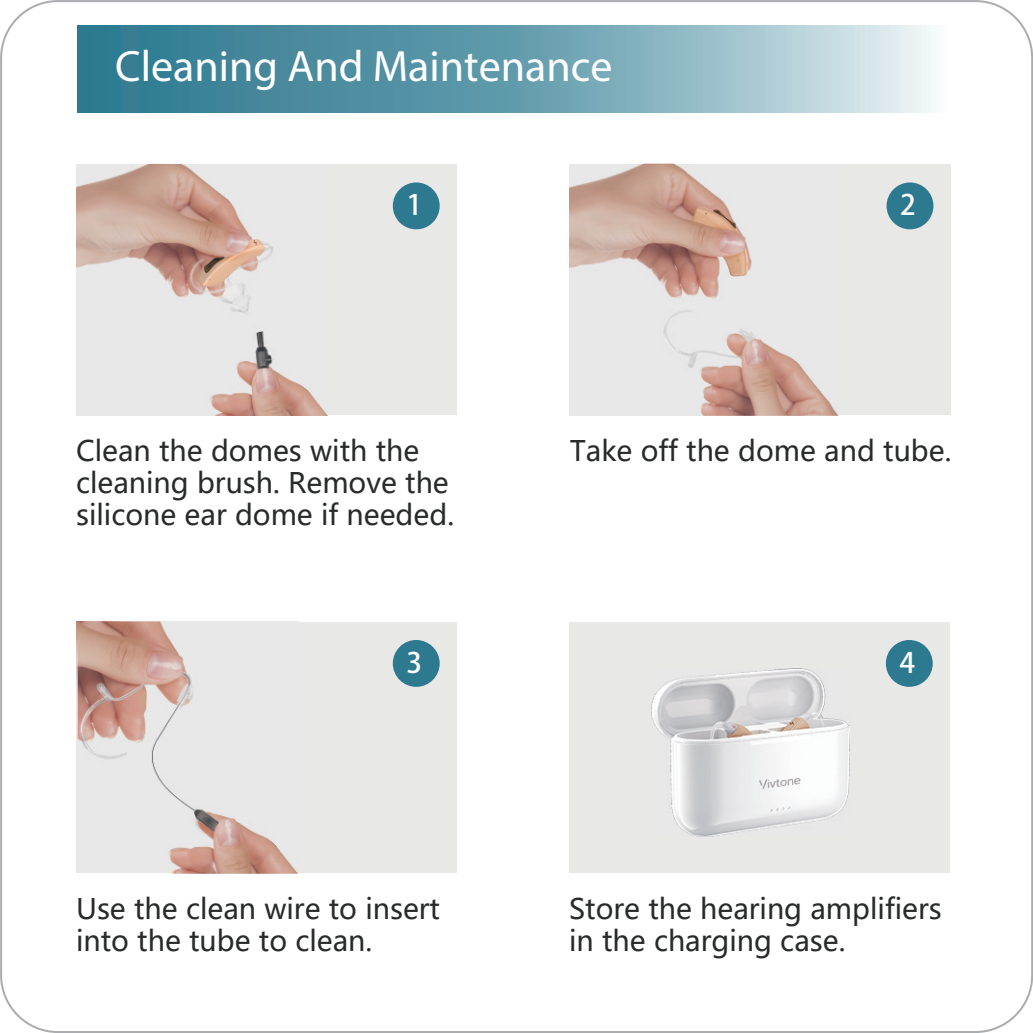
<style>
.page{position:relative;width:1033px;height:1033px;background:#fff}
.page>*{position:absolute;margin:0;border:0;box-sizing:border-box;transform-origin:0 0}
.t1{font:44px "Helvetica";color:#fff}
.t2{font:28px/32px "Microsoft Ya Hei";color:#292b2b}
.t3{font:28px "SIL Hei Med Jian G Bpc EUC H";color:#fff}
</style>
<div class="page">
<div style="left:570px;top:164px;width:380px;height:251px;background:#e8e8e7"></div>
<div style="left:76px;top:164px;width:381px;height:251px;background:#e8e8e7"></div>
<img style="left:76px;top:164px;width:252px;height:251px">
<img style="left:78px;top:26px;width:857px;height:86px">
<div style="left:76px;top:622px;width:381px;height:251px;background:#e8e8e7"></div>
<div style="left:393px;top:182px;width:47px;height:47px;background:#2d7990;border-radius:50%"></div>
<div style="left:393px;top:640px;width:47px;height:47px;background:#2d7990;border-radius:50%"></div>
<div style="left:569px;top:622px;width:381px;height:251px;background:#e8e8e7"></div>
<div style="left:886px;top:640px;width:47px;height:47px;background:#2d7990;border-radius:50%"></div>
<div style="left:886px;top:182px;width:47px;height:47px;background:#2d7990;border-radius:50%"></div>
<img style="left:652px;top:668px;width:198px;height:168px">
<img style="left:570px;top:164px;width:268px;height:251px">
<img style="left:76px;top:622px;width:222px;height:251px">
<h1 class="t1" style="left:115px;top:39px;width:499px">Cleaning And Maintenance</h1>
<p class="t3" style="left:406px;top:188px;width:17px">1</p>
<p class="t3" style="left:900px;top:188px;width:17px">2</p>
<p class="t2" style="left:76px;top:434px;width:379px">Clean the domes with the cleaning brush. Remove the silicone ear dome if needed.</p>
<p class="t3" style="left:406px;top:646px;width:17px">3</p>
<p class="t2" style="left:76px;top:892px;width:365px">Use the clean wire to insert into the tube to clean.</p>
<p class="t2" style="left:570px;top:434px;width:383px">Take off the dome and tube.</p>
<p class="t3" style="left:899px;top:646px;width:17px">4</p>
<p class="t2" style="left:569px;top:892px;width:374px">Store the hearing amplifiers in the charging case.</p>
</div>
